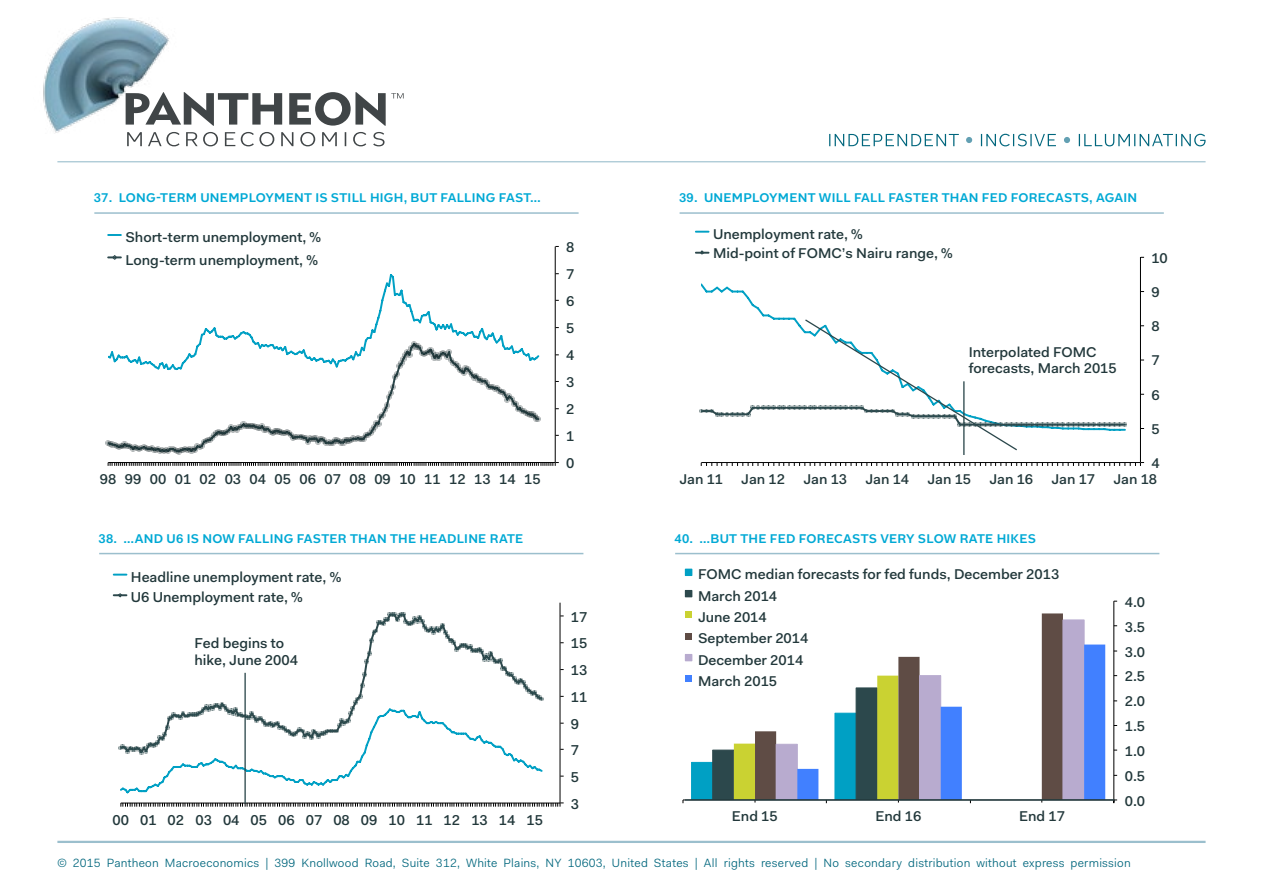
<style>
.page{position:relative;width:1263px;height:893px;background:#fff}
.page>*{position:absolute;margin:0;border:0;box-sizing:border-box;transform-origin:0 0}
.t1{font:500 14.4px/20.5px "Fakt Pro";color:#22383b}
.t2{font:500 14.25px/21.3px "Fakt Pro";color:#22383b}
.t3{font:600 12.75px "Fakt Pro";letter-spacing:.02em;color:#00a9d5}
.t4{font:12px "Fakt Pro Blond";letter-spacing:.02em;color:#00667d}
</style>
<div class="page">
<hr style="left:57px;top:161px;width:1148px;height:1px;background:#9bbfcd">
<hr style="left:57px;top:841px;width:1148px;height:2px;background:#9bbfcd">
<svg style="left:1079px;top:134px;width:126px;height:12px"></svg>
<svg style="left:1064px;top:137px;width:6px;height:6px"></svg>
<svg style="left:981px;top:134px;width:75px;height:12px"></svg>
<svg style="left:966px;top:137px;width:6px;height:6px"></svg>
<svg style="left:829px;top:134px;width:130px;height:12px"></svg>
<img style="left:43px;top:18px;width:127px;height:115px">
<svg style="left:127px;top:132px;width:257px;height:14px"></svg>
<svg style="left:126px;top:92px;width:278px;height:34px"></svg>
<hr style="left:94px;top:212px;width:485px;height:2px;background:#9bbfcd">
<hr style="left:555px;top:247px;width:1px;height:215px;background:#000">
<svg style="left:107px;top:462px;width:452px;height:4px"></svg>
<svg style="left:105px;top:274px;width:436px;height:180px"></svg>
<svg style="left:108px;top:234px;width:13px;height:2px"></svg>
<svg style="left:108px;top:255px;width:13px;height:5px"></svg>
<hr style="left:99px;top:553px;width:484px;height:1px;background:#9bbfcd">
<hr style="left:560px;top:603px;width:1px;height:200px;background:#000">
<svg style="left:121px;top:803px;width:443px;height:4px"></svg>
<svg style="left:119px;top:613px;width:425px;height:181px"></svg>
<svg style="left:114px;top:574px;width:12px;height:2px"></svg>
<svg style="left:114px;top:593px;width:12px;height:5px"></svg>
<hr style="left:244px;top:673px;width:2px;height:131px;background:#2c484c">
<hr style="left:679px;top:212px;width:485px;height:2px;background:#9bbfcd">
<hr style="left:1140px;top:257px;width:1px;height:205px;background:#000">
<svg style="left:701px;top:462px;width:443px;height:4px"></svg>
<svg style="left:701px;top:283px;width:94px;height:35px"></svg>
<svg style="left:696px;top:231px;width:12px;height:2px"></svg>
<svg style="left:696px;top:250px;width:12px;height:5px"></svg>
<hr style="left:963px;top:381px;width:1px;height:74px;background:#2c484c">
<svg style="left:699px;top:318px;width:428px;height:134px"></svg>
<hr style="left:675px;top:553px;width:484px;height:1px;background:#9bbfcd">
<svg style="left:1041px;top:619px;width:44px;height:25px"></svg>
<svg style="left:877px;top:644px;width:228px;height:155px"></svg>
<hr style="left:1113px;top:601px;width:1px;height:199px;background:#000">
<hr style="left:683px;top:800px;width:431px;height:1px;background:#000">
<svg style="left:691px;top:676px;width:208px;height:127px"></svg>
<div style="left:685px;top:569px;width:7px;height:6px;background:#00a0c4"></div>
<div style="left:685px;top:569px;width:7px;height:7px;border:1px solid #00a0c4"></div>
<div style="left:685px;top:590px;width:7px;height:7px;background:#2c484c"></div>
<div style="left:685px;top:612px;width:7px;height:6px;background:#cad232"></div>
<div style="left:685px;top:633px;width:7px;height:6px;background:#5f4c45"></div>
<div style="left:685px;top:654px;width:7px;height:7px;background:#b8abcf"></div>
<div style="left:685px;top:676px;width:7px;height:6px;background:#4180ff"></div>
<hr style="left:685px;top:799px;width:429px;height:2px;background:#2c484c">
<p class="t3" style="left:94px;top:189px;width:448px">37. LONG-TERM UNEMPLOYMENT IS STILL HIGH, BUT FALLING FAST…</p>
<p class="t3" style="left:679px;top:189px;width:460px">39. UNEMPLOYMENT WILL FALL FASTER THAN FED FORECASTS, AGAIN</p>
<p class="t2" style="left:125px;top:226px;width:197px;line-height:22.4px">Short-term unemployment, %<br>Long-term unemployment, %</p>
<p class="t2" style="left:566px;top:237px;width:10px">8</p>
<p class="t2" style="left:566px;top:264px;width:10px">7</p>
<p class="t2" style="left:713px;top:224px;width:241px;line-height:19.6px">Unemployment rate, %<br>Mid-point of FOMC’s Nairu range, %</p>
<p class="t2" style="left:1151px;top:247px;width:18px">10</p>
<p class="t2" style="left:566px;top:291px;width:10px">6</p>
<p class="t2" style="left:1151px;top:281px;width:10px">9</p>
<p class="t2" style="left:566px;top:318px;width:10px">5</p>
<p class="t2" style="left:1151px;top:316px;width:10px">8</p>
<p class="t2" style="left:566px;top:345px;width:10px">4</p>
<p class="t2" style="left:566px;top:372px;width:10px">3</p>
<p class="t2" style="left:969px;top:343px;width:150px;line-height:16.8px">Interpolated FOMC forecasts, March 2015</p>
<p class="t2" style="left:1151px;top:350px;width:10px">7</p>
<p class="t2" style="left:1151px;top:384px;width:10px">6</p>
<p class="t2" style="left:566px;top:399px;width:10px">2</p>
<p class="t2" style="left:566px;top:426px;width:10px">1</p>
<p class="t2" style="left:1151px;top:418px;width:10px">5</p>
<p class="t2" style="left:566px;top:453px;width:10px">0</p>
<p class="t2" style="left:1151px;top:453px;width:10px">4</p>
<p class="t2" style="left:100px;top:468px;width:442px">98 99 00 01 02 03 04 05 06 07 08 09 10 11 12 13 14 15</p>
<p class="t2" style="left:679px;top:468px;width:45px">Jan 11</p>
<p class="t2" style="left:741px;top:468px;width:45px">Jan 12</p>
<p class="t2" style="left:803px;top:468px;width:45px">Jan 13</p>
<p class="t2" style="left:865px;top:468px;width:45px">Jan 14</p>
<p class="t2" style="left:927px;top:468px;width:45px">Jan 15</p>
<p class="t2" style="left:989px;top:468px;width:45px">Jan 16</p>
<p class="t2" style="left:1051px;top:468px;width:45px">Jan 17</p>
<p class="t2" style="left:1113px;top:468px;width:45px">Jan 18</p>
<p class="t3" style="left:99px;top:530px;width:426px">38. …AND U6 IS NOW FALLING FASTER THAN THE HEADLINE RATE</p>
<p class="t3" style="left:675px;top:530px;width:363px">40. …BUT THE FED FORECASTS VERY SLOW RATE HIKES</p>
<p class="t1" style="left:131px;top:566px;width:212px">Headline unemployment rate, %<br>U6 Unemployment rate, %</p>
<p class="t1" style="left:194px;top:635px;width:105px;line-height:17px">Fed begins to hike, June 2004</p>
<p class="t1" style="left:571px;top:606px;width:18px">17</p>
<p class="t1" style="left:571px;top:633px;width:18px">15</p>
<p class="t1" style="left:571px;top:660px;width:18px">13</p>
<p class="t2" style="left:698px;top:564px;width:363px">FOMC median forecasts for fed funds, December 2013<br>March 2014<br>June 2014<br>September 2014<br>December 2014<br>March 2015</p>
<p class="t2" style="left:1125px;top:591px;width:22px">4.0</p>
<p class="t2" style="left:1125px;top:616px;width:22px">3.5</p>
<p class="t2" style="left:1125px;top:641px;width:22px">3.0</p>
<p class="t2" style="left:1125px;top:666px;width:22px">2.5</p>
<p class="t1" style="left:571px;top:687px;width:18px">11</p>
<p class="t2" style="left:1125px;top:691px;width:22px">2.0</p>
<p class="t1" style="left:571px;top:713px;width:10px">9</p>
<p class="t2" style="left:1125px;top:715px;width:22px">1.5</p>
<p class="t1" style="left:571px;top:740px;width:10px">7</p>
<p class="t2" style="left:1125px;top:740px;width:22px">1.0</p>
<p class="t1" style="left:571px;top:767px;width:10px">5</p>
<p class="t2" style="left:1125px;top:765px;width:22px">0.5</p>
<p class="t1" style="left:113px;top:809px;width:432px">00 01 02 03 04 05 06 07 08 09 10 11 12 13 14 15</p>
<p class="t1" style="left:571px;top:793px;width:10px">3</p>
<p class="t2" style="left:732px;top:806px;width:47px">End 15</p>
<p class="t2" style="left:875px;top:806px;width:47px">End 16</p>
<p class="t2" style="left:1019px;top:806px;width:47px">End 17</p>
<p class="t2" style="left:1125px;top:790px;width:22px">0.0</p>
<p class="t4" style="left:57px;top:855px;width:1075px">© 2015 Pantheon Macroeconomics | 399 Knollwood Road, Suite 312, White Plains, NY 10603, United States | All rights reserved | No secondary distribution without express permission</p>
</div>
